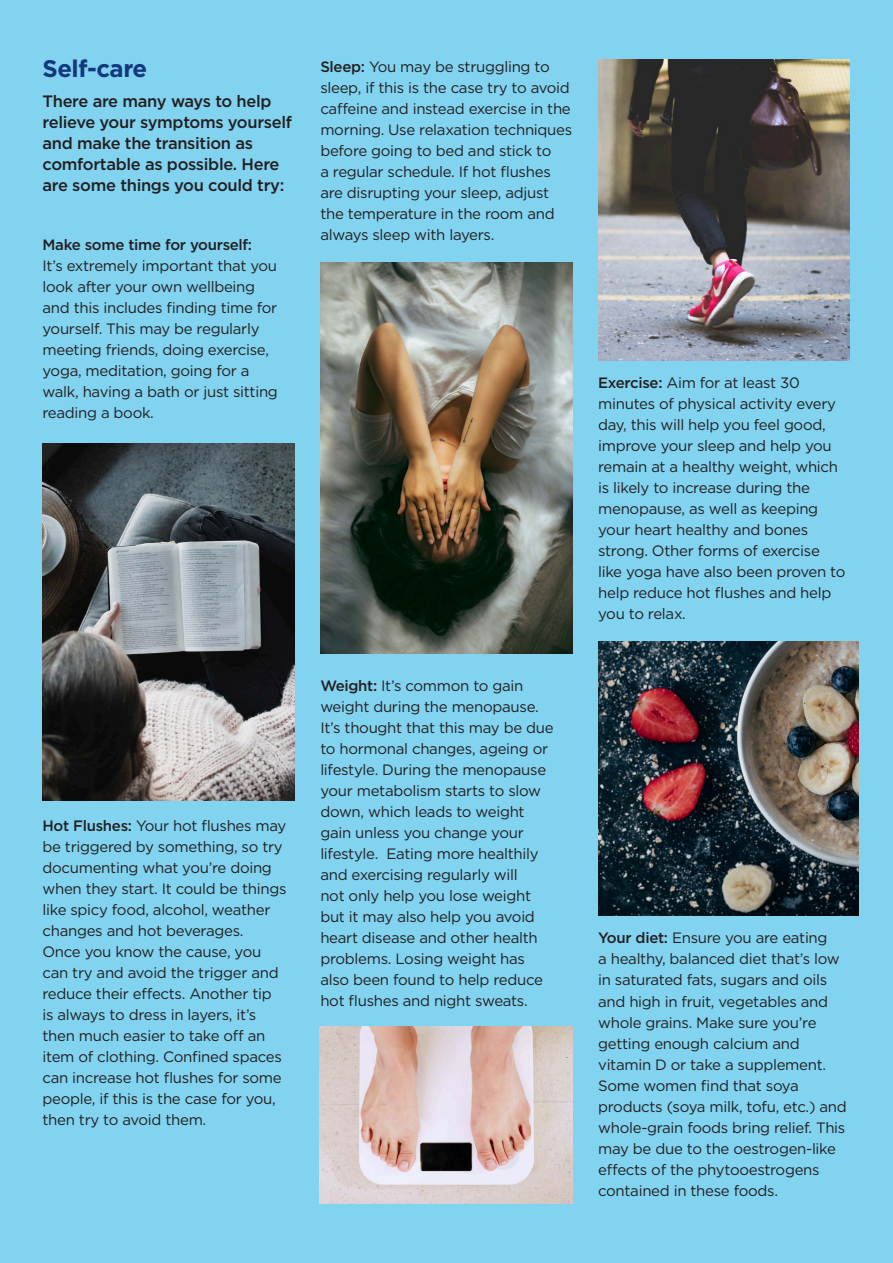
<style>
.page{position:relative;width:893px;height:1263px;background:#81d3f0}
.page>*{position:absolute;margin:0;border:0;box-sizing:border-box;transform-origin:0 0}
.t1{font:700 24px "Gotham";letter-spacing:-.02em;color:#13387e}
.t2{font:500 16.5px/21px "Gotham";letter-spacing:-.02em;color:#231f20}
.t3{font:15px/21px "Gotham";letter-spacing:-.02em;color:#231f20}
.t4{font:500 15px "Gotham";letter-spacing:-.02em;color:#231f20}
.s1{font-weight:500}
</style>
<div class="page">
<img style="left:320px;top:263px;width:253px;height:390px">
<img style="left:598px;top:60px;width:251px;height:300px">
<img style="left:43px;top:444px;width:252px;height:357px">
<img style="left:319px;top:1026px;width:254px;height:177px">
<img style="left:598px;top:641px;width:260px;height:274px">
<h1 class="t1" style="left:43px;top:55px;width:106px">Self-care</h1>
<p class="t2" style="left:43px;top:90px;width:251px">There are many ways to help relieve your symptoms yourself and make the transition as comfortable as possible. Here are some things you could try:</p>
<p class="t4" style="left:43px;top:236px;width:211px">Make some time for yourself:</p>
<p class="t3" style="left:43px;top:254px;width:237px">It’s extremely important that you look after your own wellbeing and this includes finding time for yourself. This may be regularly meeting friends, doing exercise, yoga, meditation, going for a walk, having a bath or just sitting reading a book.</p>
<p class="t3" style="left:43px;top:814px;width:245px"><span class="s1">Hot Flushes:</span> Your hot flushes may be triggered by something, so try documenting what you’re doing when they start. It could be things like spicy food, alcohol, weather changes and hot beverages.<br>Once you know the cause, you can try and avoid the trigger and reduce their effects. Another tip is always to dress in layers, it’s then much easier to take off an item of clothing. Confined spaces can increase hot flushes for some people, if this is the case for you, then try to avoid them.</p>
<p class="t3" style="left:320px;top:55px;width:253px"><span class="s1">Sleep:</span> You may be struggling to sleep, if this is the case try to avoid caffeine and instead exercise in the morning. Use relaxation techniques before going to bed and stick to<br>a regular schedule. If hot flushes are disrupting your sleep, adjust the temperature in the room and always sleep with layers.</p>
<p class="t3" style="left:320px;top:675px;width:235px"><span class="s1">Weight:</span> It’s common to gain weight during the menopause.<br>It’s thought that this may be due to hormonal changes, ageing or lifestyle. During the menopause your metabolism starts to slow down, which leads to weight gain unless you change your lifestyle. Eating more healthily and exercising regularly will<br>not only help you lose weight but it may also help you avoid heart disease and other health problems. Losing weight has also been found to help reduce hot flushes and night sweats.</p>
<p class="t3" style="left:598px;top:371px;width:249px"><span class="s1">Exercise:</span> Aim for at least 30 minutes of physical activity every day, this will help you feel good, improve your sleep and help you remain at a healthy weight, which is likely to increase during the menopause, as well as keeping your heart healthy and bones strong. Other forms of exercise like yoga have also been proven to help reduce hot flushes and help you to relax.</p>
<p class="t3" style="left:598px;top:927px;width:250px"><span class="s1">Your diet:</span> Ensure you are eating<br>a healthy, balanced diet that’s low in saturated fats, sugars and oils and high in fruit, vegetables and whole grains. Make sure you’re getting enough calcium and vitamin D or take a supplement.<br>Some women find that soya products (soya milk, tofu, etc.) and whole-grain foods bring relief. This may be due to the oestrogen-like effects of the phytooestrogens contained in these foods.</p>
</div>
